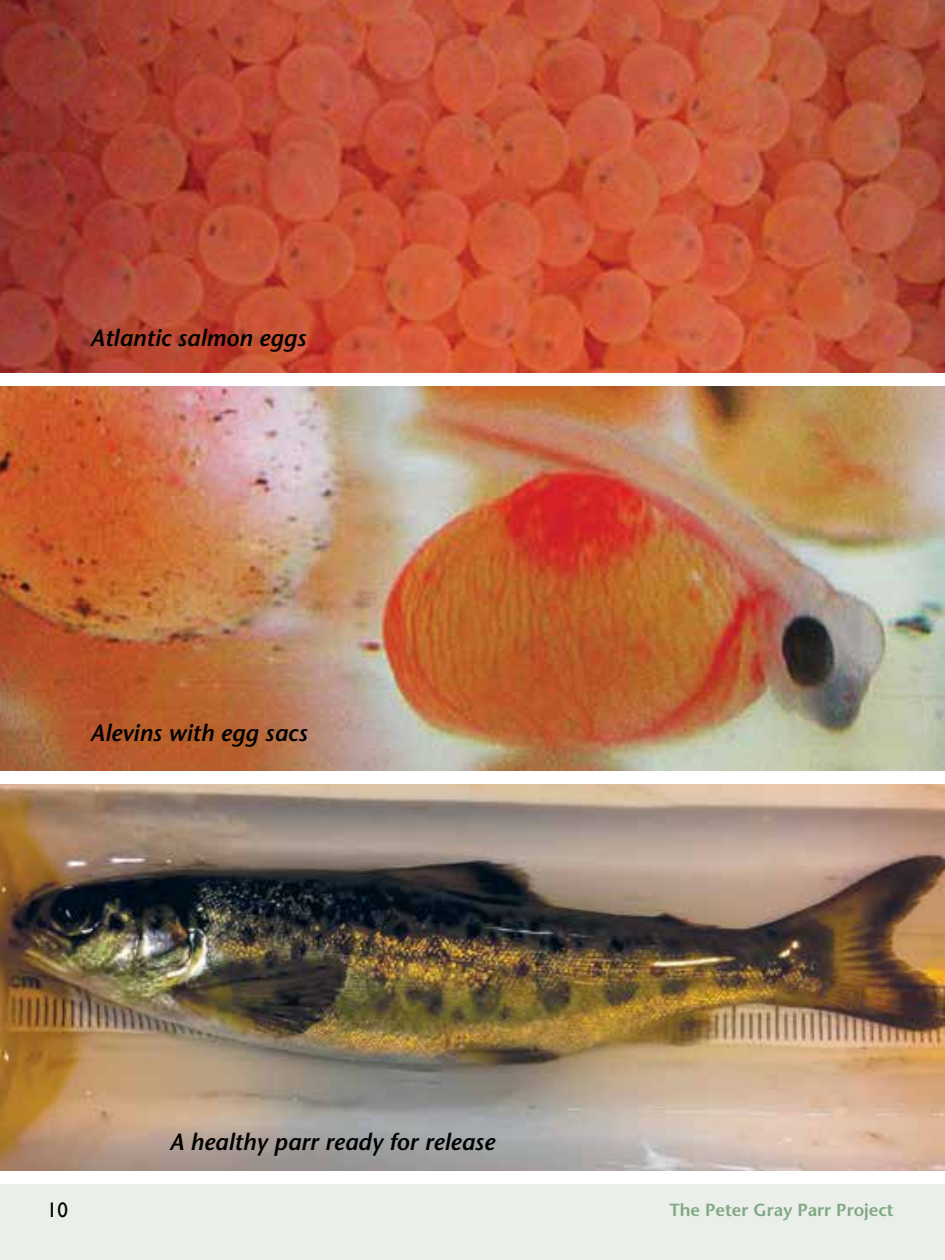
<style>
.page{position:relative;width:945px;height:1260px;background:#fff}
.page>*{position:absolute;margin:0;border:0;box-sizing:border-box;transform-origin:0 0}
.t1{font:italic 600 23.45px "Stone Sans";color:#000}
.t2{font:21px "Gill Sans";color:#000}
.t3{font:600 17.5px "Stone Sans";color:#80a883}
</style>
<div class="page">
<div style="left:0;top:1184px;width:945px;height:76px;background:#eaefea"></div>
<img style="left:0;top:0;width:945px;height:372px">
<img style="left:0;top:784px;width:945px;height:387px">
<img style="left:0;top:386px;width:945px;height:384px">
<p class="t1" style="left:90px;top:323px;width:217px">Atlantic salmon eggs</p>
<p class="t1" style="left:90px;top:719px;width:218px">Alevins with egg sacs</p>
<p class="t1" style="left:169px;top:1127px;width:327px">A healthy parr ready for release</p>
<p class="t2" style="left:47px;top:1197px;width:22px">10</p>
<p class="t3" style="left:669px;top:1199px;width:226px">The Peter Gray Parr Project</p>
</div>
